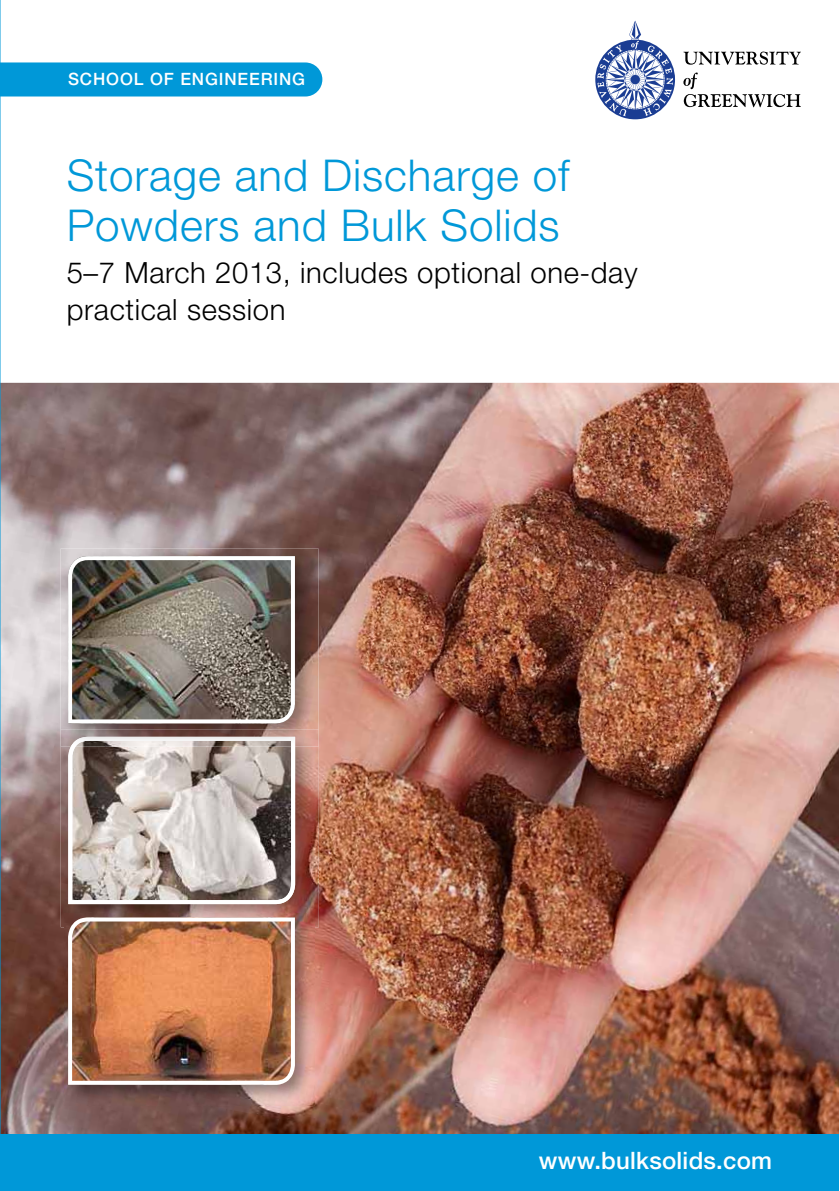
<style>
.page{position:relative;width:840px;height:1191px;background:#fff}
.page>*{position:absolute;margin:0;border:0;box-sizing:border-box;transform-origin:0 0}
.t1{font:300 43.8px/49.4px "Helvetica Neue LT";letter-spacing:.02em;color:#0098d8}
.t2{font:300 29.2px/36.6px "Helvetica Neue LT";letter-spacing:.02em;color:#000}
.t3{font:500 24px "Helvetica Neue LT";letter-spacing:.01em;color:#fff}
.t4{font:500 17px "Helvetica Neue LT";letter-spacing:.05em;color:#fff}
</style>
<div class="page">
<img style="left:0;top:383px;width:838px;height:751px">
<div style="left:0;top:62px;width:322px;height:34px;background:#0098d8"></div>
<div style="left:0;top:1134px;width:838px;height:56px;background:#0098d8"></div>
<img style="left:61px;top:746px;width:257px;height:181px">
<svg style="left:68px;top:746px;width:227px;height:158px;background:#b6ada8"></svg>
<img style="left:60px;top:548px;width:258px;height:198px">
<img style="left:61px;top:729px;width:257px;height:17px">
<img style="left:71px;top:737px;width:224px;height:9px">
<img style="left:68px;top:556px;width:227px;height:167px">
<img style="left:64px;top:913px;width:251px;height:192px">
<img style="left:68px;top:917px;width:227px;height:167px">
<svg style="left:683px;top:52px;width:117px;height:55px"></svg>
<svg style="left:595px;top:21px;width:79px;height:98px"></svg>
<p class="t4" style="left:68px;top:69px;width:238px">SCHOOL OF ENGINEERING</p>
<h1 class="t1" style="left:67px;top:150px;width:504px">Storage and Discharge of<br>Powders and Bulk Solids</h1>
<p class="t2" style="left:67px;top:254px;width:572px">5–7 March 2013, includes optional one-day practical session</p>
<p class="t3" style="left:538px;top:1146px;width:235px">www.bulksolids.com</p>
</div>
